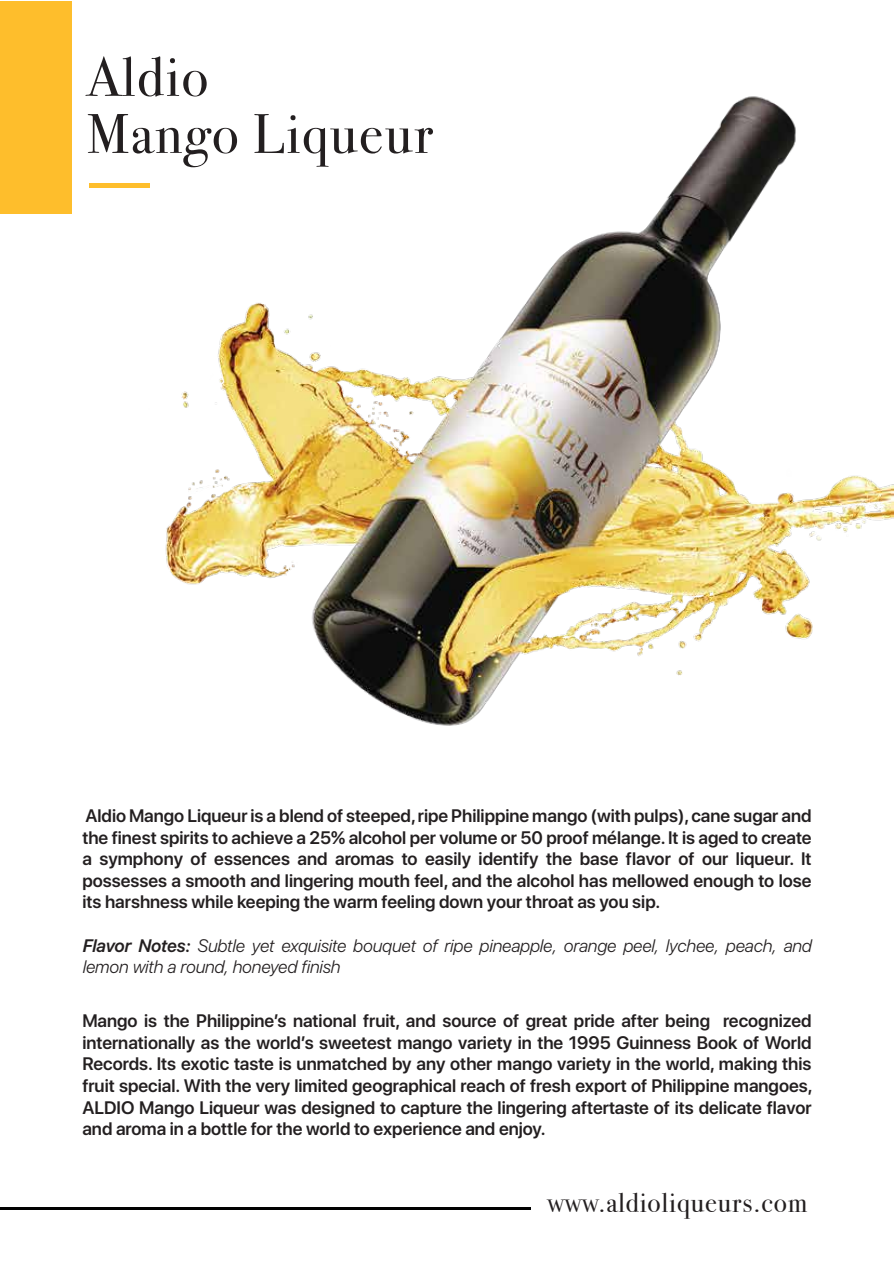
<style>
.page{position:relative;width:894px;height:1264px;background:#fff}
.page>*{position:absolute;margin:0;border:0;box-sizing:border-box;transform-origin:0 0}
.t1{font:55.8px/57px "Bodoni Svty Two ITCTT Book";letter-spacing:.035em;color:#231f20}
.t2{font:27.6px "Bodoni Svty Two ITCTT Book";letter-spacing:.035em;color:#231f20}
.t3{font:600 18px/21.6px "SF Pro Display";color:#231f20;text-align:justify}
.t4{font:italic 300 18px/21.6px "SF Pro Display";color:#231f20}
.s1{font-weight:600}
</style>
<div class="page">
<img style="left:0;top:96px;width:893px;height:1114px">
<hr style="left:0;top:1207px;width:530px;height:2px;background:#010101">
<div style="left:0;top:1px;width:72px;height:212px;background:#febe2c"></div>
<div style="left:89px;top:183px;width:61px;height:5px;background:#febe2c"></div>
<h1 class="t1" style="left:87px;top:49px;width:348px">Aldio<br>Mango Liqueur</h1>
<p class="t3" style="left:82px;top:803px;width:730px">Aldio Mango Liqueur is a blend of steeped, ripe Philippine mango (with pulps), cane sugar and the finest spirits to achieve a 25% alcohol per volume or 50 proof mélange. It is aged to create a symphony of essences and aromas to easily identify the base flavor of our liqueur. It possesses a smooth and lingering mouth feel, and the alcohol has mellowed enough to lose its harshness while keeping the warm feeling down your throat as you sip.</p>
<p class="t4" style="left:82px;top:935px;width:730px"><span class="s1">Flavor Notes:</span> Subtle yet exquisite bouquet of ripe pineapple, orange peel, lychee, peach, and lemon with a round, honeyed finish</p>
<p class="t3" style="left:82px;top:1008px;width:731px">Mango is the Philippineʼs national fruit, and source of great pride after being recognized internationally as the worldʼs sweetest mango variety in the 1995 Guinness Book of World Records. Its exotic taste is unmatched by any other mango variety in the world, making this fruit special. With the very limited geographical reach of fresh export of Philippine mangoes, ALDIO Mango Liqueur was designed to capture the lingering aftertaste of its delicate flavor and aroma in a bottle for the world to experience and enjoy.</p>
<h2 class="t2" style="left:547px;top:1186px;width:261px">www.aldioliqueurs.com</h2>
</div>
